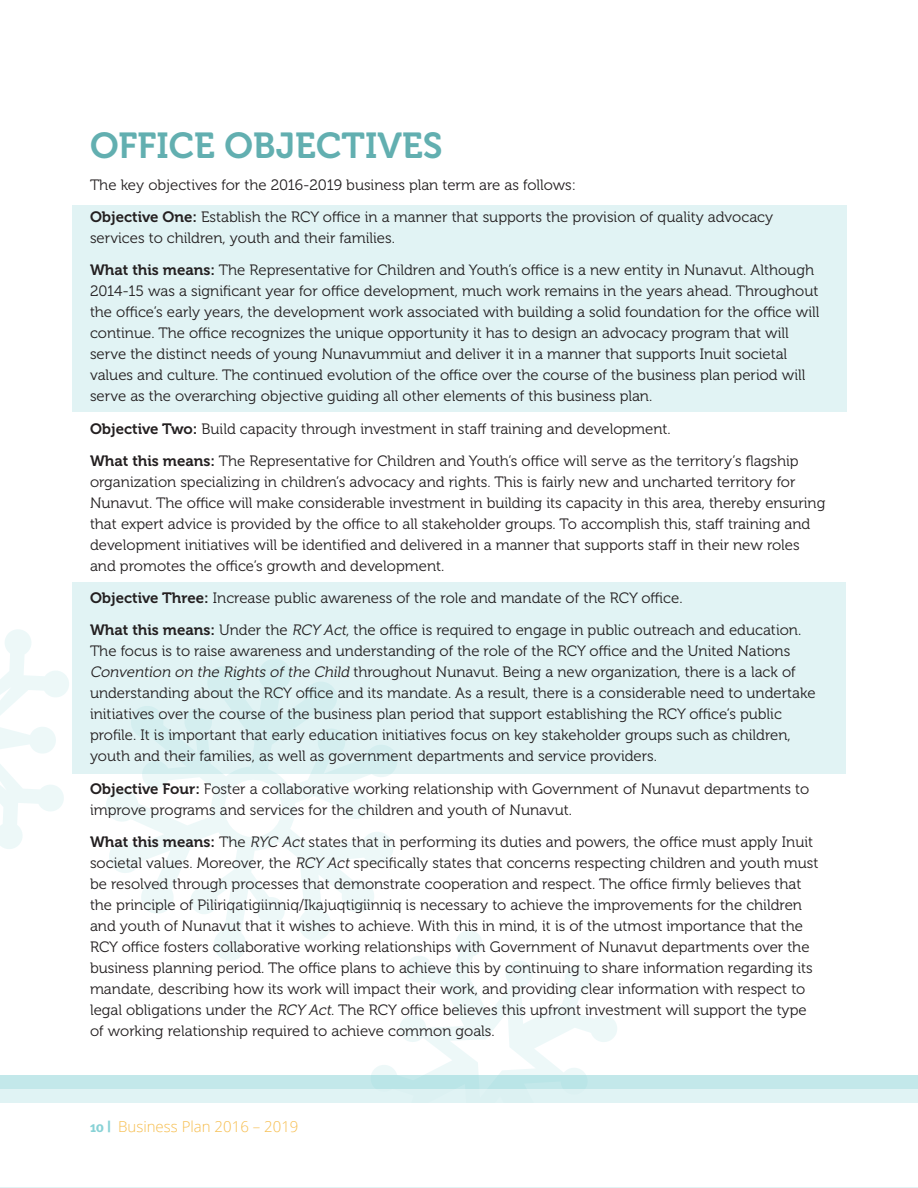
<style>
.page{position:relative;width:918px;height:1188px;background:#fff}
.page>*{position:absolute;margin:0;border:0;box-sizing:border-box;transform-origin:0 0}
._1_0_Heading{font:36px "Museo 700";color:#62afb0}
.t1{font:15px/21px "Museo 300";color:#231f20}
.t2{font:300 15px "Open Sans";color:#f6bd4d}
.s1{font-family:"Museo 700"}
.s2{font-style:italic}
.s3{font-family:"Meta Plus";font-weight:700;color:#88d2d6}
</style>
<div class="page">
<svg style="left:106px;top:774px;width:287px;height:187px"></svg>
<svg style="left:369px;top:928px;width:250px;height:148px"></svg>
<svg style="left:0;top:629px;width:69px;height:220px"></svg>
<div style="left:0;top:1076px;width:918px;height:112px;background:#c3e8ea"></div>
<div style="left:0;top:1089px;width:918px;height:99px;background:#e0f3f4"></div>
<div style="left:1px;top:1103px;width:917px;height:84px;background:#fff"></div>
<div style="left:72px;top:205px;width:775px;height:207px;background:#e1f3f4"></div>
<div style="left:73px;top:582px;width:773px;height:192px;background:linear-gradient(to right,#dff2f3,#e2f3f4)"></div>
<p class="_1_0_Heading" style="left:90px;top:125px;width:354px">OFFICE OBJECTIVES</p>
<p class="t1" style="left:90px;top:174px;width:488px">The key objectives for the 2016-2019 business plan term are as follows:</p>
<p class="t1" style="left:90px;top:207px;width:685px"><span class="s1">Objective One:</span> Establish the RCY office in a manner that supports the provision of quality advocacy services to children, youth and their families.</p>
<p class="t1" style="left:90px;top:260px;width:731px"><span class="s1">What this means:</span> The Representative for Children and Youth’s office is a new entity in Nunavut. Although 2014-15 was a significant year for office development, much work remains in the years ahead. Throughout the office’s early years, the development work associated with building a solid foundation for the office will continue. The office recognizes the unique opportunity it has to design an advocacy program that will serve the distinct needs of young Nunavummiut and deliver it in a manner that supports Inuit societal values and culture. The continued evolution of the office over the course of the business plan period will serve as the overarching objective guiding all other elements of this business plan.</p>
<p class="t1" style="left:90px;top:418px;width:582px"><span class="s1">Objective Two:</span> Build capacity through investment in staff training and development.</p>
<p class="t1" style="left:90px;top:450px;width:737px"><span class="s1">What this means:</span> The Representative for Children and Youth’s office will serve as the territory’s flagship organization specializing in children’s advocacy and rights. This is fairly new and uncharted territory for Nunavut. The office will make considerable investment in building its capacity in this area, thereby ensuring that expert advice is provided by the office to all stakeholder groups. To accomplish this, staff training and development initiatives will be identified and delivered in a manner that supports staff in their new roles and promotes the office’s growth and development.</p>
<p class="t1" style="left:90px;top:588px;width:594px"><span class="s1">Objective Three:</span> Increase public awareness of the role and mandate of the RCY office.</p>
<p class="t1" style="left:90px;top:620px;width:727px"><span class="s1">What this means:</span> Under the <span class="s2">RCY Act</span>, the office is required to engage in public outreach and education.<br>The focus is to raise awareness and understanding of the role of the RCY office and the United Nations <span class="s2">Convention on the Rights of the Child</span> throughout Nunavut. Being a new organization, there is a lack of understanding about the RCY office and its mandate. As a result, there is a considerable need to undertake initiatives over the course of the business plan period that support establishing the RCY office’s public profile. It is important that early education initiatives focus on key stakeholder groups such as children, youth and their families, as well as government departments and service providers.</p>
<p class="t1" style="left:90px;top:778px;width:721px"><span class="s1">Objective Four:</span> Foster a collaborative working relationship with Government of Nunavut departments to improve programs and services for the children and youth of Nunavut.</p>
<p class="t1" style="left:90px;top:831px;width:730px"><span class="s1">What this means:</span> The <span class="s2">RYC Act</span> states that in performing its duties and powers, the office must apply Inuit societal values. Moreover, the <span class="s2">RCY Act</span> specifically states that concerns respecting children and youth must be resolved through processes that demonstrate cooperation and respect. The office firmly believes that the principle of Piliriqatigiinniq/Ikajuqtigiinniq is necessary to achieve the improvements for the children and youth of Nunavut that it wishes to achieve. With this in mind, it is of the utmost importance that the RCY office fosters collaborative working relationships with Government of Nunavut departments over the business planning period. The office plans to achieve this by continuing to share information regarding its mandate, describing how its work will impact their work, and providing clear information with respect to legal obligations under the <span class="s2">RCY Act</span>. The RCY office believes this upfront investment will support the type of working relationship required to achieve common goals.</p>
<p class="t2" style="left:90px;top:1116px;width:210px"><span class="s3">10 |</span> Business Plan 2016 – 2019</p>
</div>
